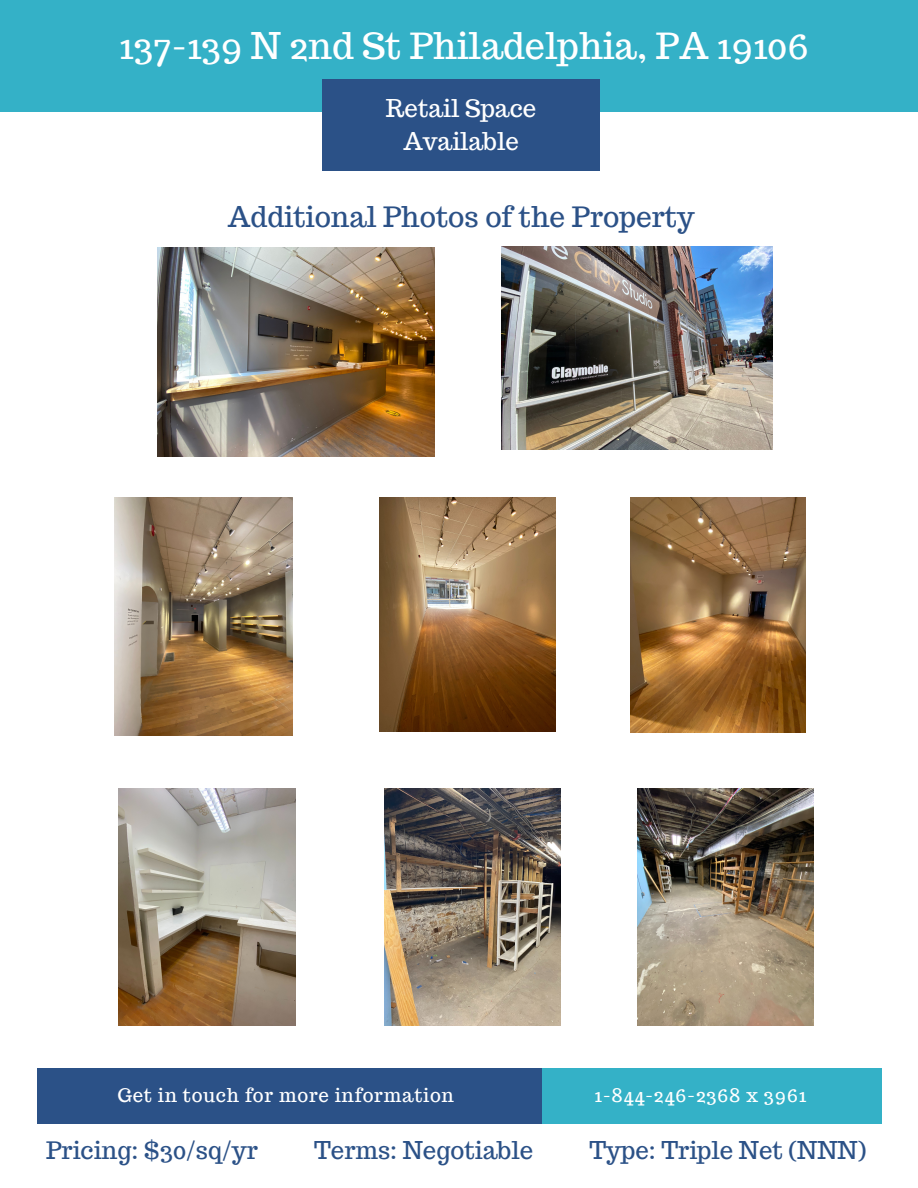
<style>
.page{position:relative;width:918px;height:1188px;background:#fff}
.page>*{position:absolute;margin:0;border:0;box-sizing:border-box;transform-origin:0 0}
.t1{font:36px "Trocchi";color:#fff}
.t2{font:28.05px "Trocchi";color:#2b5187}
.t3{font:24px "Trocchi";color:#2b5187}
.t4{font:24px/32.7px "Trocchi";color:#fff;text-align:center}
.t5{font:18.75px "Trocchi";letter-spacing:.04em;color:#fff}
</style>
<div class="page">
<div style="left:37px;top:1069px;width:564px;height:55px;background:#2b5187"></div>
<div style="left:542px;top:1069px;width:340px;height:55px;background:#34b1c7"></div>
<div style="left:0;top:0;width:918px;height:111px;background:#34b1c7"></div>
<div style="left:322px;top:80px;width:278px;height:91px;background:#2b5187"></div>
<img style="left:157px;top:248px;width:277px;height:208px">
<img style="left:115px;top:498px;width:178px;height:237px">
<img style="left:380px;top:498px;width:175px;height:234px">
<img style="left:630px;top:497px;width:176px;height:235px">
<img style="left:119px;top:789px;width:177px;height:236px">
<img style="left:384px;top:789px;width:177px;height:236px">
<img style="left:502px;top:246px;width:271px;height:204px">
<img style="left:637px;top:789px;width:177px;height:236px">
<h1 class="t1" style="left:119px;top:22px;width:691px">137-139 N 2nd St Philadelphia, PA 19106</h1>
<p class="t4" style="left:386px;top:92px;width:152px">Retail Space<br>Available</p>
<p class="t2" style="left:228px;top:198px;width:468px">Additional Photos of the Property</p>
<p class="t5" style="left:117px;top:1083px;width:338px">Get in touch for more information</p>
<p class="t3" style="left:46px;top:1135px;width:213px">Pricing: $30/sq/yr</p>
<p class="t3" style="left:314px;top:1135px;width:221px">Terms: Negotiable</p>
<p class="t3" style="left:589px;top:1135px;width:278px">Type: Triple Net (NNN)</p>
<p class="t5" style="left:595px;top:1083px;width:213px">1-844-246-2368 x 3961</p>
</div>
